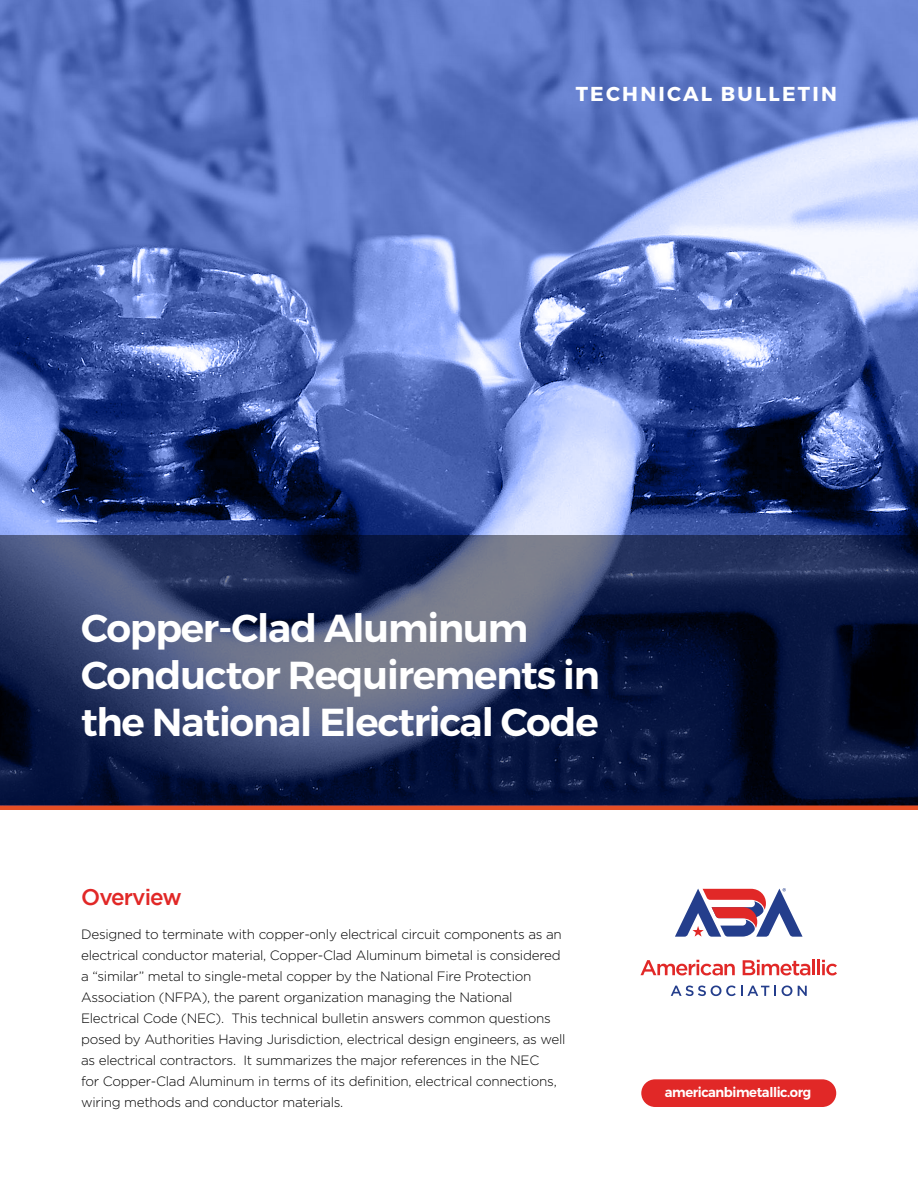
<style>
.page{position:relative;width:918px;height:1188px;background:#fff}
.page>*{position:absolute;margin:0;border:0;box-sizing:border-box;transform-origin:0 0}
.t1{font:600 39px/46.8px "Montserrat";letter-spacing:-.03em;color:#fff}
.t2{font:500 22.5px "Gotham";letter-spacing:-.04em;color:#e12827}
.t3{font:700 20.1px "Montserrat";letter-spacing:.11em;color:#fff}
.t4{font:300 13.5px/21px "Gotham";letter-spacing:-.02em;color:#000}
.t5{font:600 13.5px "Montserrat";letter-spacing:-.03em;color:#fff}
</style>
<div class="page">
<img style="left:0;top:0;width:918px;height:806px">
<svg style="left:0;top:535px;width:918px;height:270px;background:#253054"></svg>
<svg style="left:640px;top:960px;width:95px;height:15px"></svg>
<svg style="left:743px;top:960px;width:67px;height:15px"></svg>
<hr style="left:812px;top:960px;width:3px;height:15px;background:#e12827">
<hr style="left:817px;top:960px;width:3px;height:15px;background:#e12827">
<svg style="left:822px;top:960px;width:15px;height:15px"></svg>
<svg style="left:671px;top:986px;width:105px;height:10px"></svg>
<svg style="left:782px;top:986px;width:10px;height:10px"></svg>
<svg style="left:798px;top:986px;width:9px;height:10px"></svg>
<svg style="left:675px;top:888px;width:128px;height:49px"></svg>
<hr style="left:0;top:806px;width:918px;height:4px;background:#e64f25">
<div style="left:641px;top:1079px;width:195px;height:28px;background:#e12827;border-radius:14px"></div>
<h3 class="t3" style="left:576px;top:81px;width:263px">TECHNICAL BULLETIN</h3>
<h1 class="t1" style="left:81px;top:605px;width:521px">Copper-Clad Aluminum<br>Conductor Requirements in the National Electrical Code</h1>
<h2 class="t2" style="left:81px;top:884px;width:102px">Overview</h2>
<p class="t4" style="left:81px;top:924px;width:486px">Designed to terminate with copper-only electrical circuit components as an electrical conductor material, Copper-Clad Aluminum bimetal is considered a “similar” metal to single-metal copper by the National Fire Protection Association (NFPA), the parent organization managing the National Electrical Code (NEC). This technical bulletin answers common questions posed by Authorities Having Jurisdiction, electrical design engineers, as well as electrical contractors. It summarizes the major references in the NEC<br>for Copper-Clad Aluminum in terms of its definition, electrical connections, wiring methods and conductor materials.</p>
<p class="t5" style="left:665px;top:1084px;width:148px">americanbimetallic.org</p>
</div>
